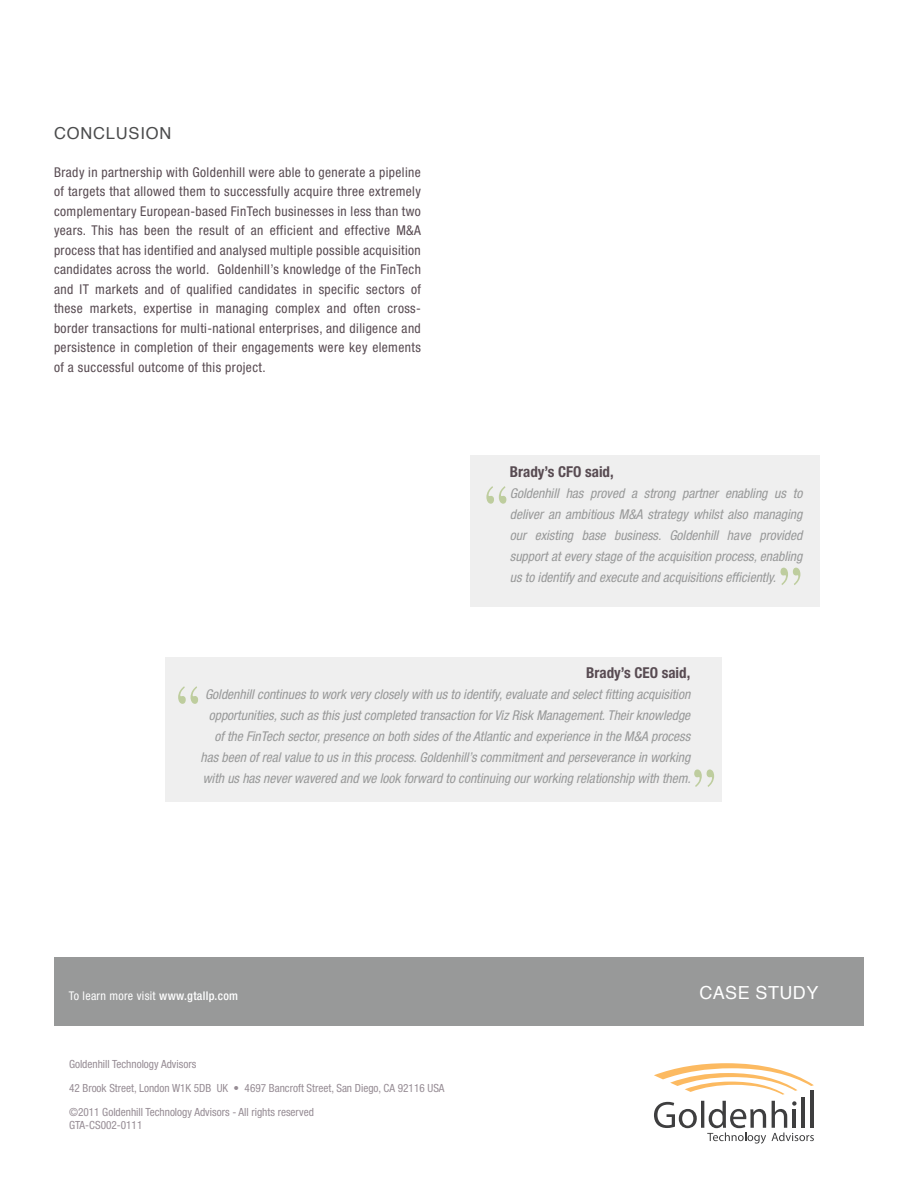
<style>
.page{position:relative;width:918px;height:1188px;background:#fff}
.page>*{position:absolute;margin:0;border:0;box-sizing:border-box;transform-origin:0 0}
.t1{font:72px "Times";color:#becd9e;scale:.75 1}
.Paragraph_Style_5{font:18px "Helvetica";letter-spacing:.025em;color:#fff}
.Paragraph_Style_3{font:16.5px "Helvetica";letter-spacing:.05em;color:#4b4c4d}
.Paragraph_Style_2{font:700 condensed 15px "Helvetica Neue LT Std";color:#584b52}
.Paragraph_Style_2-2{font:italic condensed 13.5px/21px "Helvetica Neue LT Std";color:#989999;text-align:right}
.Paragraph_Style_2-3{font:condensed 13.5px/19.5px "Helvetica Neue LT Std";letter-spacing:.03em;color:#584b52;text-align:justify}
.Paragraph_Style_2-4{font:condensed 12px "Helvetica Neue LT Std";letter-spacing:.025em;color:#fff}
.Paragraph_Style_2-5{font:condensed 11.25px "Helvetica Neue LT Std";color:#978d95}
.s1{font-weight:500}
</style>
<div class="page">
<div style="left:471px;top:456px;width:349px;height:151px;background:#efefef"></div>
<div style="left:165px;top:657px;width:557px;height:145px;background:#efefef"></div>
<div style="left:54px;top:957px;width:810px;height:69px;background:#989999"></div>
<svg style="left:654px;top:1063px;width:160px;height:32px"></svg>
<hr style="left:802px;top:1097px;width:3px;height:31px;background:#3e3e3f">
<hr style="left:811px;top:1090px;width:3px;height:38px;background:#3e3e3f">
<svg style="left:654px;top:1101px;width:112px;height:43px"></svg>
<svg style="left:772px;top:1101px;width:42px;height:40px"></svg>
<p class="Paragraph_Style_3" style="left:54px;top:121px;width:119px">CONCLUSION</p>
<p class="Paragraph_Style_2-3" style="left:54px;top:162px;width:368px">Brady in partnership with Goldenhill were able to generate a pipeline of targets that allowed them to successfully acquire three extremely complementary European-based FinTech businesses in less than two years. This has been the result of an efficient and effective M&amp;A process that has identified and analysed multiple possible acquisition candidates across the world. Goldenhill’s knowledge of the FinTech and IT markets and of qualified candidates in specific sectors of these markets, expertise in managing complex and often cross&shy;border transactions for multi-national enterprises, and diligence and persistence in completion of their engagements were key elements of a successful outcome of this project.</p>
<p class="Paragraph_Style_2" style="left:510px;top:463px;width:105px">Brady’s CFO said,</p>
<p class="Paragraph_Style_2-2" style="left:510px;top:483px;width:294px;text-align:justify">Goldenhill has proved a strong partner enabling us to deliver an ambitious M&amp;A strategy whilst also managing our existing base business. Goldenhill have provided support at every stage of the acquisition process, enabling us to identify and execute and acquisitions efficiently.</p>
<p class="t1" style="left:485px;top:443px;width:33px">“</p>
<p class="t1" style="left:779px;top:525px;width:33px">”</p>
<p class="Paragraph_Style_2" style="left:586px;top:663px;width:106px">Brady’s CEO said,</p>
<p class="Paragraph_Style_2-2" style="left:201px;top:684px;width:492px">Goldenhill continues to work very closely with us to identify, evaluate and select fitting acquisition opportunities, such as this just completed transaction for Viz Risk Management. Their knowledge of the FinTech sector, presence on both sides of the Atlantic and experience in the M&amp;A process has been of real value to us in this process. Goldenhill’s commitment and perseverance in working with us has never wavered and we look forward to continuing our working relationship with them.</p>
<p class="t1" style="left:177px;top:643px;width:33px">“</p>
<p class="t1" style="left:692px;top:727px;width:33px">”</p>
<p class="Paragraph_Style_2-4" style="left:69px;top:989px;width:171px">To learn more visit <span class="s1">www.gtallp.com</span></p>
<p class="Paragraph_Style_5" style="left:699px;top:979px;width:121px">CASE STUDY</p>
<p class="Paragraph_Style_2-5" style="left:69px;top:1057px;width:129px">Goldenhill Technology Advisors</p>
<p class="Paragraph_Style_2-5" style="left:69px;top:1081px;width:377px">42 Brook Street, London W1K 5DB UK • 4697 Bancroft Street, San Diego, CA 92116 USA</p>
<p class="Paragraph_Style_2-5" style="left:69px;top:1105px;width:246px">©2011 Goldenhill Technology Advisors - All rights reserved</p>
<p class="Paragraph_Style_2-5" style="left:69px;top:1119px;width:75px">GTA-CS002-0111</p>
</div>
